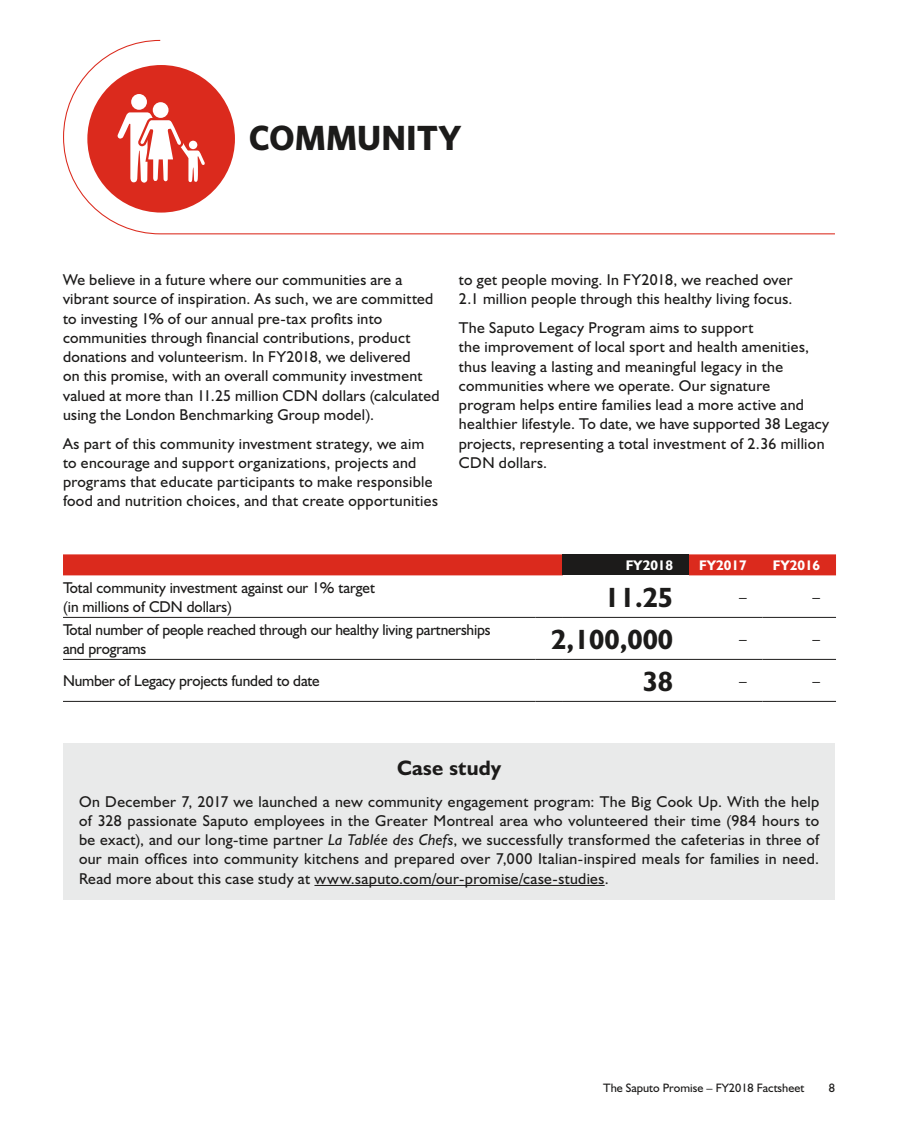
<style>
.page{position:relative;width:898px;height:1134px;background:#fff}
.page>*{position:absolute;margin:0;border:0;box-sizing:border-box;transform-origin:0 0}
.t1{font:700 35px "Whitney";color:#1c1b1a}
.t2{font:700 28px "Humanist 521 BT";color:#1c1b1a}
.t3{font:700 21px "Humanist 521 BT";letter-spacing:.01em;color:#1c1b1a}
.t4{font:15.75px/19.2px "Humanist 521 BT";letter-spacing:.02em;color:#1c1b1a}
.t5{font:15.75px/19.2px "Humanist 521 BT";letter-spacing:-.01em;color:#1c1b1a}
.t6{font:15.75px/19.2px "Humanist 521 BT";color:#1c1b1a}
.t7{font:700 14px "Humanist 521 BT";color:#fff}
.t8{font:12.25px "Humanist 521 BT";color:#1c1b1a}
.s1{font-style:italic}
</style>
<div class="page">
<div style="left:63px;top:554px;width:773px;height:21px;background:#db2a1d"></div>
<div style="left:563px;top:554px;width:126px;height:21px;background:#1c1b1a"></div>
<hr style="left:63px;top:617px;width:473px;height:1px;background:#1c1b1a">
<svg style="left:536px;top:617px;width:27px;height:1px"></svg>
<hr style="left:563px;top:617px;width:126px;height:1px;background:#1c1b1a">
<hr style="left:689px;top:617px;width:73px;height:1px;background:#1c1b1a">
<hr style="left:762px;top:617px;width:74px;height:1px;background:#1c1b1a">
<hr style="left:63px;top:659px;width:473px;height:1px;background:#1c1b1a">
<svg style="left:536px;top:659px;width:27px;height:1px"></svg>
<hr style="left:563px;top:659px;width:126px;height:1px;background:#1c1b1a">
<hr style="left:689px;top:659px;width:73px;height:1px;background:#1c1b1a">
<hr style="left:762px;top:659px;width:74px;height:1px;background:#1c1b1a">
<hr style="left:63px;top:701px;width:473px;height:1px;background:#1c1b1a">
<svg style="left:536px;top:701px;width:27px;height:1px"></svg>
<hr style="left:563px;top:701px;width:126px;height:1px;background:#1c1b1a">
<hr style="left:689px;top:701px;width:73px;height:1px;background:#1c1b1a">
<hr style="left:762px;top:701px;width:74px;height:1px;background:#1c1b1a">
<svg style="left:63px;top:39px;width:772px;height:196px"></svg>
<div style="left:63px;top:743px;width:772px;height:156px;background:#e9eaea"></div>
<hr style="left:314px;top:885px;width:291px;height:1px;background:#1c1b1a">
<hr style="left:897px;top:0;width:1px;height:1134px;background:#db2a1d">
<h1 class="t1" style="left:249px;top:116px;width:214px">COMMUNITY</h1>
<p class="t4" style="left:63px;top:270px;width:378px">We believe in a future where our communities are a vibrant source of inspiration. As such, we are committed to investing 1% of our annual pre-tax profits into communities through financial contributions, product donations and volunteerism. In FY2018, we delivered<br>on this promise, with an overall community investment valued at more than 11.25 million CDN dollars (calculated using the London Benchmarking Group model).</p>
<p class="t4" style="left:63px;top:433px;width:376px">As part of this community investment strategy, we aim to encourage and support organizations, projects and programs that educate participants to make responsible food and nutrition choices, and that create opportunities</p>
<p class="t4" style="left:459px;top:270px;width:335px">to get people moving. In FY2018, we reached over<br>2.1 million people through this healthy living focus.</p>
<p class="t4" style="left:459px;top:318px;width:371px">The Saputo Legacy Program aims to support<br>the improvement of local sport and health amenities, thus leaving a lasting and meaningful legacy in the communities where we operate. Our signature program helps entire families lead a more active and healthier lifestyle. To date, we have supported 38 Legacy projects, representing a total investment of 2.36 million CDN dollars.</p>
<p class="t7" style="left:626px;top:557px;width:49px">FY2018</p>
<p class="t7" style="left:699px;top:557px;width:49px">FY2017</p>
<p class="t7" style="left:773px;top:557px;width:49px">FY2016</p>
<p class="t6" style="left:63px;top:577px;width:313px">Total community investment against our 1% target (in millions of CDN dollars)</p>
<h2 class="t2" style="left:604px;top:580px;width:70px">11.25</h2>
<p class="t4" style="left:739px;top:587px;width:9px">–</p>
<p class="t4" style="left:812px;top:587px;width:9px">–</p>
<p class="t5" style="left:63px;top:619px;width:429px">Total number of people reached through our healthy living partnerships and programs</p>
<h2 class="t2" style="left:551px;top:622px;width:124px">2,100,000</h2>
<p class="t4" style="left:739px;top:629px;width:9px">–</p>
<p class="t4" style="left:812px;top:629px;width:9px">–</p>
<p class="t5" style="left:63px;top:671px;width:258px">Number of Legacy projects funded to date</p>
<h2 class="t2" style="left:643px;top:664px;width:32px">38</h2>
<p class="t4" style="left:739px;top:671px;width:9px">–</p>
<p class="t4" style="left:812px;top:671px;width:9px">–</p>
<h3 class="t3" style="left:397px;top:755px;width:106px">Case study</h3>
<p class="t4" style="left:79px;top:791px;width:742px;text-align:justify">On December 7, 2017 we launched a new community engagement program: The Big Cook Up. With the help of 328 passionate Saputo employees in the Greater Montreal area who volunteered their time (984 hours to be exact), and our long-time partner <span class="s1">La Tablée des Chefs</span>, we successfully transformed the cafeterias in three of our main offices into community kitchens and prepared over 7,000 Italian-inspired meals for families in need.<br>Read more about this case study at www.saputo.com/our-promise/case-studies.</p>
<p class="t8" style="left:603px;top:1080px;width:203px">The Saputo Promise – FY2018 Factsheet</p>
<p class="t8" style="left:829px;top:1080px;width:8px">8</p>
</div>
